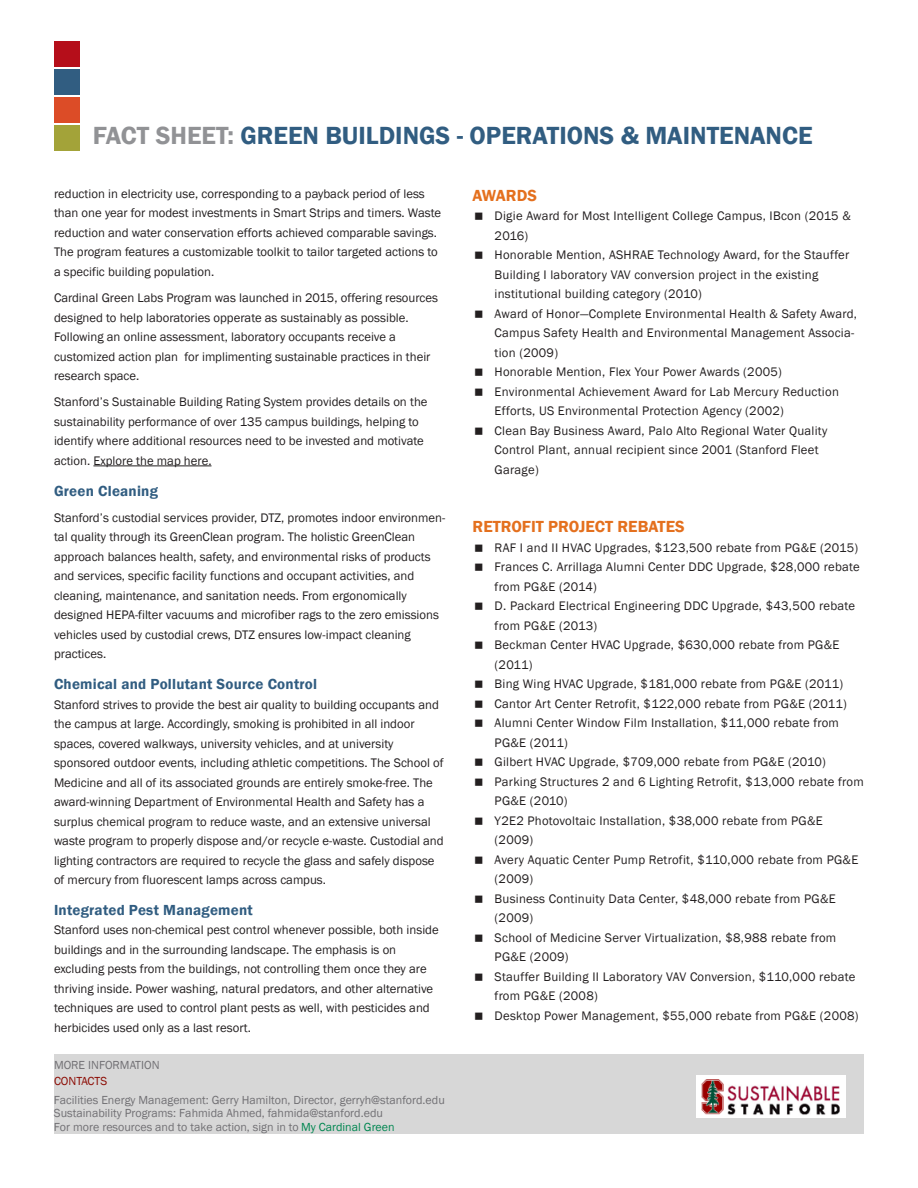
<style>
.page{position:relative;width:918px;height:1188px;background:#fff}
.page>*{position:absolute;margin:0;border:0;box-sizing:border-box;transform-origin:0 0}
.Headline{font:600 25.5px "Franklin Gothic";color:#315d81}
.Subhead{font:600 16.5px "Franklin Gothic";color:#e4701e}
.Sub_Subhead{font:600 15px "Franklin Gothic";letter-spacing:.015em;color:#315d81}
.body_type{font:600 15px "Franklin Gothic";letter-spacing:.015em;color:#315d81}
.body_type-2{font:12.75px/19.5px "Franklin Gothic";color:#231f20}
.body_type-3{font:12.75px/19.5px "Franklin Gothic";letter-spacing:.02em;color:#231f20}
.INFO_contact_email{font:12px/13.5px "Franklin Gothic";color:#717074}
.INFO_BOX_HEAD{font:12px "Franklin Gothic";color:#717074}
.INFO_BOX_SUBHEAD{font:12px "Franklin Gothic";color:#8b0a02}
.s1{color:#919295}
.s2{color:#008650}
</style>
<div class="page">
<div style="left:54px;top:98px;width:26px;height:25px;background:#dc4c27"></div>
<div style="left:54px;top:42px;width:26px;height:25px;background:#b50e1a"></div>
<div style="left:54px;top:70px;width:26px;height:25px;background:#315d81"></div>
<div style="left:54px;top:126px;width:26px;height:25px;background:#a3a339"></div>
<div style="left:54px;top:1054px;width:810px;height:80px;background:#d7d7d7"></div>
<img style="left:697px;top:1076px;width:149px;height:41px">
<hr style="left:93px;top:466px;width:119px;height:1px;background:#231f20">
<p class="Headline" style="left:93px;top:120px;width:721px"><span class="s1">FACT SHEET:</span> GREEN BUILDINGS - OPERATIONS &amp; MAINTENANCE</p>
<p class="body_type-2" style="left:54px;top:184px;width:389px">reduction in electricity use, corresponding to a payback period of less than one year for modest investments in Smart Strips and timers. Waste reduction and water conservation efforts achieved comparable savings.<br>The program features a customizable toolkit to tailor targeted actions to a specific building population.</p>
<p class="body_type-2" style="left:54px;top:288px;width:385px">Cardinal Green Labs Program was launched in 2015, offering resources designed to help laboratories opperate as sustainably as possible.<br>Following an online assessment, laboratory occupants receive a customized action plan for implimenting sustainable practices in their research space.</p>
<p class="body_type-2" style="left:54px;top:393px;width:375px">Stanford’s Sustainable Building Rating System provides details on the sustainability performance of over 135 campus buildings, helping to identify where additional resources need to be invested and motivate action. Explore the map here.</p>
<p class="body_type" style="left:54px;top:481px;width:106px">Green Cleaning</p>
<p class="body_type-2" style="left:54px;top:508px;width:393px">Stanford’s custodial services provider, DTZ, promotes indoor environmen&shy;tal quality through its GreenClean program. The holistic GreenClean approach balances health, safety, and environmental risks of products and services, specific facility functions and occupant activities, and cleaning, maintenance, and sanitation needs. From ergonomically designed HEPA-filter vacuums and microfiber rags to the zero emissions vehicles used by custodial crews, DTZ ensures low-impact cleaning practices.</p>
<p class="Sub_Subhead" style="left:54px;top:675px;width:265px">Chemical and Pollutant Source Control</p>
<p class="body_type-2" style="left:54px;top:695px;width:391px">Stanford strives to provide the best air quality to building occupants and the campus at large. Accordingly, smoking is prohibited in all indoor spaces, covered walkways, university vehicles, and at university sponsored outdoor events, including athletic competitions. The School of Medicine and all of its associated grounds are entirely smoke-free. The award-winning Department of Environmental Health and Safety has a surplus chemical program to reduce waste, and an extensive universal waste program to properly dispose and/or recycle e-waste. Custodial and lighting contractors are required to recycle the glass and safely dispose of mercury from fluorescent lamps across campus.</p>
<p class="Sub_Subhead" style="left:54px;top:901px;width:200px">Integrated Pest Management</p>
<p class="body_type-2" style="left:54px;top:921px;width:386px">Stanford uses non-chemical pest control whenever possible, both inside buildings and in the surrounding landscape. The emphasis is on excluding pests from the buildings, not controlling them once they are thriving inside. Power washing, natural predators, and other alternative techniques are used to control plant pests as well, with pesticides and herbicides used only as a last resort.</p>
<p class="INFO_BOX_HEAD" style="left:54px;top:1058px;width:107px">MORE INFORMATION</p>
<p class="INFO_BOX_SUBHEAD" style="left:54px;top:1074px;width:55px">CONTACTS</p>
<p class="INFO_contact_email" style="left:54px;top:1093px;width:392px">Facilities Energy Management: Gerry Hamilton, Director, gerryh@stanford.edu<br>Sustainability Programs: Fahmida Ahmed, fahmida@stanford.edu<br>For more resources and to take action, sign in to <span class="s2">My Cardinal Green</span></p>
<p class="Subhead" style="left:472px;top:185px;width:66px">AWARDS</p>
<p class="body_type-3" style="left:495px;top:206px;width:358px">Digie Award for Most Intelligent College Campus, IBcon (2015 &amp;<br>2016)</p>
<p class="body_type-3" style="left:495px;top:245px;width:356px">Honorable Mention, ASHRAE Technology Award, for the Stauffer<br>Building I laboratory VAV conversion project in the existing institutional building category (2010)</p>
<p class="body_type-3" style="left:495px;top:304px;width:364px">Award of Honor—Complete Environmental Health &amp; Safety Award,<br>Campus Safety Health and Environmental Management Associa&shy;tion (2009)</p>
<p class="body_type-3" style="left:495px;top:362px;width:289px">Honorable Mention, Flex Your Power Awards (2005)</p>
<p class="body_type-3" style="left:495px;top:382px;width:346px">Environmental Achievement Award for Lab Mercury Reduction<br>Efforts, US Environmental Protection Agency (2002)</p>
<p class="body_type-3" style="left:495px;top:421px;width:334px">Clean Bay Business Award, Palo Alto Regional Water Quality<br>Control Plant, annual recipient since 2001 (Stanford Fleet<br>Garage)</p>
<p class="Subhead" style="left:472px;top:516px;width:214px">RETROFIT PROJECT REBATES</p>
<p class="body_type-3" style="left:495px;top:538px;width:365px">RAF I and II HVAC Upgrades, $123,500 rebate from PG&amp;E (2015)</p>
<p class="body_type-3" style="left:495px;top:557px;width:367px">Frances C. Arrillaga Alumni Center DDC Upgrade, $28,000 rebate from PG&amp;E (2014)</p>
<p class="body_type-3" style="left:495px;top:596px;width:362px">D. Packard Electrical Engineering DDC Upgrade, $43,500 rebate from PG&amp;E (2013)</p>
<p class="body_type-3" style="left:495px;top:635px;width:346px">Beckman Center HVAC Upgrade, $630,000 rebate from PG&amp;E (2011)</p>
<p class="body_type-3" style="left:495px;top:674px;width:350px">Bing Wing HVAC Upgrade, $181,000 rebate from PG&amp;E (2011)</p>
<p class="body_type-3" style="left:495px;top:694px;width:354px">Cantor Art Center Retrofit, $122,000 rebate from PG&amp;E (2011)</p>
<p class="body_type-3" style="left:495px;top:713px;width:346px">Alumni Center Window Film Installation, $11,000 rebate from<br>PG&amp;E (2011)</p>
<p class="body_type-3" style="left:495px;top:752px;width:333px">Gilbert HVAC Upgrade, $709,000 rebate from PG&amp;E (2010)</p>
<p class="body_type-3" style="left:495px;top:772px;width:371px">Parking Structures 2 and 6 Lighting Retrofit, $13,000 rebate from<br>PG&amp;E (2010)</p>
<p class="body_type-3" style="left:495px;top:811px;width:330px">Y2E2 Photovoltaic Installation, $38,000 rebate from PG&amp;E (2009)</p>
<p class="body_type-3" style="left:495px;top:850px;width:365px">Avery Aquatic Center Pump Retrofit, $110,000 rebate from PG&amp;E (2009)</p>
<p class="body_type-3" style="left:495px;top:889px;width:343px">Business Continuity Data Center, $48,000 rebate from PG&amp;E (2009)</p>
<p class="body_type-3" style="left:495px;top:928px;width:343px">School of Medicine Server Virtualization, $8,988 rebate from<br>PG&amp;E (2009)</p>
<p class="body_type-3" style="left:495px;top:967px;width:362px">Stauffer Building II Laboratory VAV Conversion, $110,000 rebate from PG&amp;E (2008)</p>
<p class="body_type-3" style="left:495px;top:1006px;width:365px">Desktop Power Management, $55,000 rebate from PG&amp;E (2008)</p>
</div>
